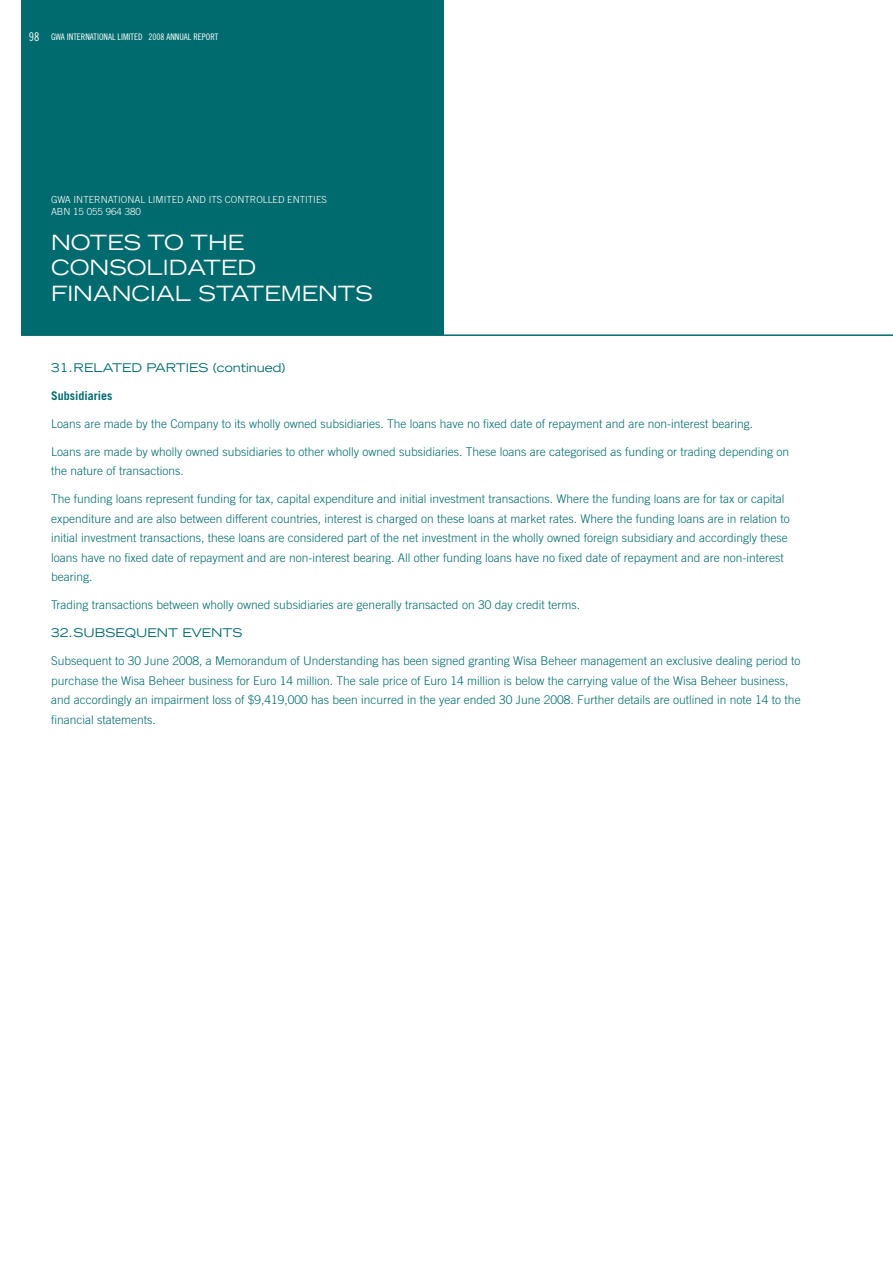
<style>
.page{position:relative;width:893px;height:1263px;background:#fff}
.page>*{position:absolute;margin:0;border:0;box-sizing:border-box;transform-origin:0 0}
.t1{font:expanded 21px "Trade Gothic LT Std";color:#fff}
.t2{font:300 12px/19.5px "Trade Gothic LT Std";color:#006b6e}
.t3{font:expanded 12px "Trade Gothic LT Std";color:#006b6e}
.t4{font:700 12px "Trade Gothic LT Std";color:#006b6e}
.t5{font:300 9.75px/12px "Trade Gothic LT Std";color:#fff}
.t6{font:9px "Trade Gothic LT Std Cn 18";color:#fff}
.s1{font-size:12px}
</style>
<div class="page">
<div style="left:21px;top:0;width:423px;height:335px;background:#006b6e"></div>
<hr style="left:0;top:334px;width:893px;height:2px;background:#006b6e">
<div style="left:0;top:0;width:21px;height:638px;background:#fff"></div>
<p class="t6" style="left:29px;top:31px;width:191px"><span class="s1">98</span> GWA INTERNATIONAL LIMITED 2008 ANNUAL REPORT</p>
<p class="t5" style="left:51px;top:193px;width:277px">GWA International Li mited and its controlled entiti es<br>ABN 15 055 964 380</p>
<h1 class="t1" style="left:51px;top:228px;width:19px">NOTES</h1>
<h1 class="t1" style="left:148px;top:228px;width:96px">TO THE</h1>
<h1 class="t1" style="left:51px;top:254px;width:20px">CONSO</h1>
<h1 class="t1" style="left:147px;top:254px;width:41px">LIDATED</h1>
<h1 class="t1" style="left:51px;top:279px;width:42px">FINANC</h1>
<h1 class="t1" style="left:150px;top:279px;width:67px">IAL STATEMENTS</h1>
<p class="t3" style="left:51px;top:359px;width:236px">31. R ELATED PARTI ES (CONTINUED)</p>
<p class="t4" style="left:51px;top:388px;width:63px">Subsidiaries</p>
<p class="t2" style="left:51px;top:413px;width:704px">Loans are made by the Company to its wholly owned subsidiaries. The loans have no fixed date of repayment and are non-interest bearing.</p>
<p class="t2" style="left:51px;top:441px;width:740px">Loans are made by wholly owned subsidiaries to other wholly owned subsidiaries. These loans are categorised as funding or trading depending on the nature of transactions.</p>
<p class="t2" style="left:51px;top:489px;width:740px">The funding loans represent funding for tax, capital expenditure and initial investment transactions. Where the funding loans are for tax or capital expenditure and are also between different countries, interest is charged on these loans at market rates. Where the funding loans are in relation to initial investment transactions, these loans are considered part of the net investment in the wholly owned foreign subsidiary and accordingly these loans have no fixed date of repayment and are non-interest bearing. All other funding loans have no fixed date of repayment and are non-interest bearing.</p>
<p class="t2" style="left:51px;top:595px;width:530px">Trading transactions between wholly owned subsidiaries are generally transacted on 30 day credit terms.</p>
<p class="t3" style="left:51px;top:625px;width:193px">32. SUBSEQUENT EVENTS</p>
<p class="t2" style="left:51px;top:651px;width:751px">Subsequent to 30 June 2008, a Memorandum of U nderstanding has been signed granting Wisa Beheer management an exclusive dealing period to purchase the Wisa Beheer business for Euro 14 million. The sale price of Euro 14 million is below the carrying value of the Wisa Beheer business, and accordingly an impairment loss of $9,419,000 has been incurred in the year ended 30 June 2008. Further details are outlined in note 14 to the financial statements.</p>
</div>
